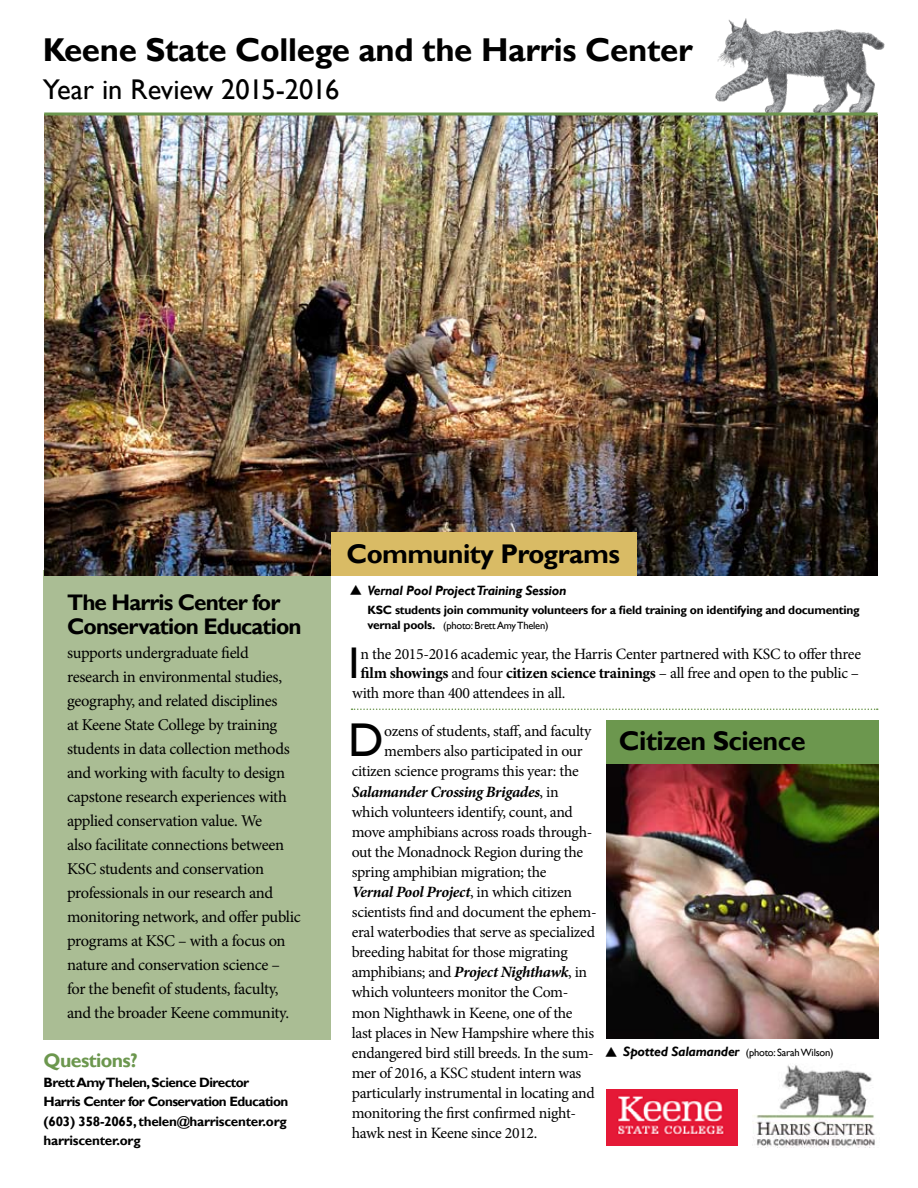
<style>
.page{position:relative;width:918px;height:1188px;background:#fff}
.page>*{position:absolute;margin:0;border:0;box-sizing:border-box;transform-origin:0 0}
.t1{font:47.4px "Gill Sans";color:#000}
.t2{font:44.4px "Gill Sans";color:#000}
.t3{font:700 33px "Gill Sans";letter-spacing:-.01em;color:#000}
.t4{font:28.5px "Gill Sans";color:#000}
.t5{font:700 27px "Gill Sans";letter-spacing:-.02em;color:#000}
.t6{font:700 22.5px/24px "Gill Sans";letter-spacing:-.04em;color:#000}
.t7{font:700 19.5px "Gill Sans";letter-spacing:-.03em;color:#6c974e}
.t8{font:16.5px/24px "Minion Pro";letter-spacing:-.02em;color:#000}
.t9{font:15.75px "Minion Pro";letter-spacing:-.02em;color:#000}
.t10{font:700 15.75px "Minion Pro";letter-spacing:-.02em;color:#000}
.t11{font:italic 700 15.75px "Minion Pro";letter-spacing:-.025em;color:#000}
.t12{font:700 13.5px/19.5px "Gill Sans";letter-spacing:-.04em;color:#000}
.t13{font:italic 700 13.5px "Gill Sans";letter-spacing:-.02em;color:#000}
.t14{font:700 12px "Gill Sans";letter-spacing:-.02em;color:#000}
.t15{font:10.5px "Gill Sans";letter-spacing:-.02em;color:#000}
.s1{font-weight:700;font-size:12px}
.s2{font-weight:400}
.s3{font-weight:400;font-style:normal}
.s4{font-weight:700;font-style:italic}
.s5{font-weight:700;font-style:italic;font-size:13.5px}
</style>
<div class="page">
<div style="left:44px;top:570px;width:287px;height:470px;background:#aabd94"></div>
<img style="left:44px;top:116px;width:834px;height:460px">
<img style="left:606px;top:764px;width:272px;height:275px">
<img style="left:753px;top:1065px;width:122px;height:83px">
<img style="left:606px;top:1089px;width:132px;height:56px">
<div style="left:606px;top:720px;width:272px;height:44px;background:#6c974e"></div>
<div style="left:331px;top:532px;width:306px;height:44px;background:#d9bb65"></div>
<img style="left:669px;top:18px;width:216px;height:103px">
<svg style="left:44px;top:112px;width:833px;height:4px;background:#82a26b"></svg>
<svg style="left:352px;top:709px;width:526px;height:1px"></svg>
<h3 class="t3" style="left:43px;top:30px;width:652px">Keene State College and the Harris Center</h3>
<h3 class="t4" style="left:43px;top:72px;width:298px">Year in Review 2015-2016</h3>
<h3 class="t5" style="left:347px;top:538px;width:275px">Community Programs</h3>
<p class="t13" style="left:368px;top:583px;width:201px">Vernal Pool Project Training Session</p>
<p class="t14" style="left:368px;top:602px;width:494px">KSC students join community volunteers for a field training on identifying and documenting</p>
<p class="t15" style="left:368px;top:619px;width:183px"><span class="s1">vernal pools.</span> (photo: Brett Amy Thelen)</p>
<h3 class="t6" style="left:67px;top:591px;width:236px">The Harris Center for<br>Conservation Education</h3>
<p class="t8" style="left:67px;top:641px;width:235px">supports undergraduate field research in environmental studies, geography, and related disciplines<br>at Keene State College by training students in data collection methods and working with faculty to design capstone research experiences with applied conservation value. We<br>also facilitate connections between KSC students and conservation professionals in our research and monitoring network, and offer public programs at KSC – with a focus on nature and conservation science – for the benefit of students, faculty, and the broader Keene community.</p>
<h2 class="t2" style="left:349px;top:637px;width:13px">I</h2>
<p class="t9" style="left:361px;top:643px;width:502px">n the 2015-2016 academic year, the Harris Center partnered with KSC to offer three</p>
<p class="t10" style="left:361px;top:662px;width:500px">film showings <span class="s2">and four</span> citizen science trainings <span class="s2">– all free and open to the public –</span></p>
<p class="t9" style="left:352px;top:682px;width:215px">with more than 400 attendees in all.</p>
<h1 class="t1" style="left:348px;top:713px;width:37px">D</h1>
<p class="t9" style="left:384px;top:721px;width:209px">ozens of students, staff, and faculty</p>
<h3 class="t5" style="left:619px;top:724px;width:188px">Citizen Science</h3>
<p class="t9" style="left:384px;top:741px;width:200px">members also participated in our</p>
<p class="t9" style="left:352px;top:761px;width:229px">citizen science programs this year: the</p>
<p class="t11" style="left:352px;top:780px;width:208px">Salamander Crossing Brigades<span class="s3">, in</span></p>
<p class="t9" style="left:352px;top:801px;width:223px">which volunteers identify, count, and</p>
<p class="t9" style="left:352px;top:821px;width:242px">move amphibians across roads through-</p>
<p class="t9" style="left:352px;top:841px;width:233px">out the Monadnock Region during the</p>
<p class="t9" style="left:352px;top:861px;width:196px">spring amphibian migration; the</p>
<p class="t11" style="left:352px;top:881px;width:222px">Vernal Pool Project<span class="s3">, in which citizen</span></p>
<p class="t9" style="left:352px;top:902px;width:246px">scientists find and document the ephem-</p>
<p class="t9" style="left:352px;top:922px;width:245px">eral waterbodies that serve as specialized</p>
<p class="t9" style="left:352px;top:942px;width:218px">breeding habitat for those migrating</p>
<p class="t9" style="left:352px;top:962px;width:237px">amphibians; and <span class="s4">Project Nighthawk</span>, in</p>
<p class="t9" style="left:352px;top:982px;width:218px">which volunteers monitor the Com-</p>
<p class="t9" style="left:352px;top:1002px;width:222px">mon Nighthawk in Keene, one of the</p>
<p class="t9" style="left:352px;top:1022px;width:244px">last places in New Hampshire where this</p>
<p class="t9" style="left:352px;top:1042px;width:244px">endangered bird still breeds. In the sum-</p>
<p class="t9" style="left:352px;top:1062px;width:231px">mer of 2016, a KSC student intern was</p>
<p class="t9" style="left:352px;top:1082px;width:245px">particularly instrumental in locating and</p>
<p class="t9" style="left:352px;top:1102px;width:226px">monitoring the first confirmed night-</p>
<p class="t9" style="left:352px;top:1123px;width:187px">hawk nest in Keene since 2012.</p>
<p class="t15" style="left:623px;top:1047px;width:212px"><span class="s5">Spotted Salamander</span> (photo: Sarah Wilson)</p>
<p class="t7" style="left:44px;top:1049px;width:96px">Questions?</p>
<p class="t12" style="left:44px;top:1073px;width:246px">Brett Amy Thelen, Science Director Harris Center for Conservation Education (603) 358-2065, thelen@harriscenter.org harriscenter.org</p>
</div>
